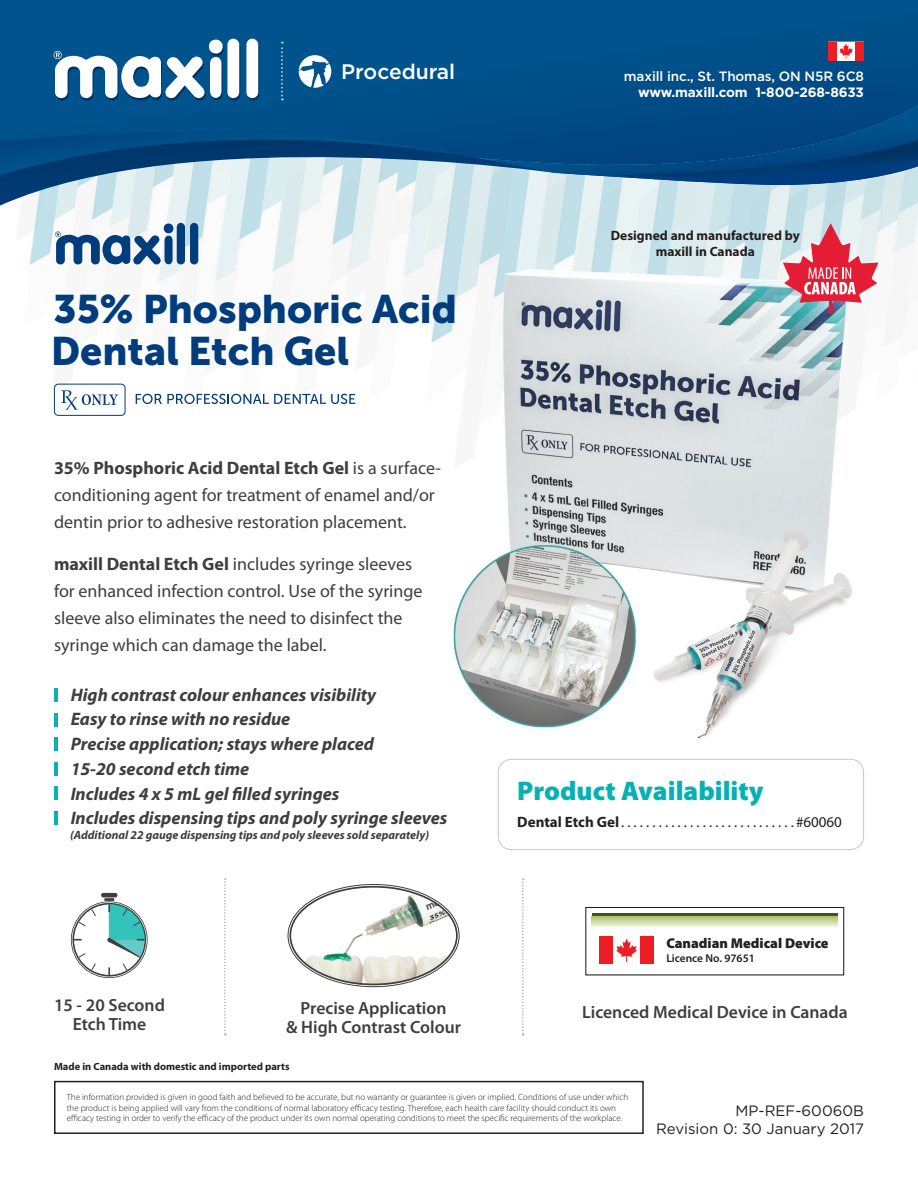
<style>
.page{position:relative;width:918px;height:1188px;background:#fff}
.page>*{position:absolute;margin:0;border:0;box-sizing:border-box;transform-origin:0 0}
.t1{font:39.6px/41.4px "Museo Sans 900";color:#013d7d}
.t2{font:900 27px "Myriad Pro";color:#06b1b5}
.t3{font:500 21px "Gotham";color:#fff}
.t4{font:italic 700 18.15px/24.8px "Myriad Pro";color:#3e3e3f}
.t5{font:18px/27px "Myriad Pro";color:#3e3e3f}
.t6{font:600 17.7px/18.8px "Myriad Pro";color:#3e3e3f;text-align:center}
.t7{font:15px/18px "Gotham";color:#231f20;text-align:right}
.t8{font:700 15px "Myriad Pro";color:#231f20}
.t9{font:15px "Myriad Pro";color:#231f20}
.t10{font:900 14.25px "Myriad Pro";color:#231f20}
.t11{font:700 13.5px/16.2px "Myriad Pro";color:#231f20;text-align:center}
.t12{font:500 13.5px "Gotham";letter-spacing:-.01em;color:#fff}
.t13{font:700 13.5px "Gotham";letter-spacing:-.01em;color:#fff}
.t14{font:italic 700 12px "Myriad Pro";color:#3e3e3f}
.t15{font:600 11.4px "Myriad Pro";color:#231f20}
.t16{font:700 10.5px "Myriad Pro";color:#231f20}
.t17{font:300 9px/10.8px "Myriad Pro";color:#231f20}
.s1{font-weight:700}
</style>
<div class="page">
<img style="left:29px;top:185px;width:889px;height:554px">
<div style="left:54px;top:1081px;width:590px;height:53px;border:2px solid #231f20"></div>
<div style="left:0;top:0;width:918px;height:39px;background:#00538c"></div>
<svg style="left:0;top:185px;width:554px;height:21px"></svg>
<div style="left:498px;top:759px;width:366px;height:91px;border:1px solid #c7c8ca;border-radius:14px"></div>
<svg style="left:55px;top:223px;width:143px;height:41px"></svg>
<svg style="left:61px;top:390px;width:57px;height:20px"></svg>
<div style="left:54px;top:384px;width:71px;height:32px;border:1px solid #013d7d;border-radius:4px"></div>
<svg style="left:136px;top:394px;width:219px;height:10px"></svg>
<hr style="left:54px;top:688px;width:4px;height:14px;background:#06b1b5">
<hr style="left:54px;top:737px;width:4px;height:14px;background:#06b1b5">
<hr style="left:54px;top:762px;width:4px;height:13px;background:#06b1b5">
<hr style="left:54px;top:786px;width:4px;height:14px;background:#06b1b5">
<hr style="left:54px;top:713px;width:4px;height:14px;background:#06b1b5">
<hr style="left:54px;top:811px;width:4px;height:14px;background:#06b1b5">
<svg style="left:783px;top:223px;width:95px;height:90px"></svg>
<svg style="left:0;top:39px;width:918px;height:146px;background:#206294"></svg>
<div style="left:828px;top:42px;width:9px;height:18px;background:#ee1d23"></div>
<div style="left:855px;top:42px;width:9px;height:18px;background:#ee1d23"></div>
<hr style="left:101px;top:893px;width:16px;height:4px;background:#3e3e3f;border-radius:2px">
<svg style="left:71px;top:898px;width:77px;height:80px"></svg>
<svg style="left:224px;top:878px;width:2px;height:158px"></svg>
<svg style="left:522px;top:878px;width:2px;height:158px"></svg>
<div style="left:585px;top:907px;width:259px;height:68px;border:1px solid #231f20"></div>
<svg style="left:592px;top:913px;width:246px;height:4px"></svg>
<svg style="left:592px;top:917px;width:246px;height:10px;background:#d1dcae"></svg>
<svg style="left:616px;top:938px;width:21px;height:24px"></svg>
<div style="left:599px;top:936px;width:14px;height:28px;background:#ee1d23"></div>
<div style="left:640px;top:936px;width:14px;height:28px;background:#ee1d23"></div>
<img style="left:301px;top:886px;width:157px;height:99px">
<div style="left:289px;top:886px;width:169px;height:99px;border:2px solid #3e3e3f;border-radius:50%"></div>
<h3 class="t3" style="left:341px;top:59px;width:116px">Procedural</h3>
<h1 class="t1" style="left:51px;top:288px;width:408px">35% Phosphoric Acid<br>Dental Etch Gel</h1>
<h3 class="t5" style="left:54px;top:454px;width:389px"><span class="s1">35% Phosphoric Acid Dental Etch Gel</span> is a surface&shy;conditioning agent for treatment of enamel and/or dentin prior to adhesive restoration placement.</h3>
<h3 class="t5" style="left:54px;top:550px;width:370px"><span class="s1">maxill Dental Etch Gel</span> includes syringe sleeves for enhanced infection control. Use of the syringe sleeve also eliminates the need to disinfect the syringe which can damage the label.</h3>
<h3 class="t4" style="left:71px;top:682px;width:378px">High contrast colour enhances visibility<br>Easy to rinse with no residue<br>Precise application; stays where placed<br>15-20 second etch time<br>Includes 4 x 5 mL gel filled syringes<br>Includes dispensing tips and poly syringe sleeves</h3>
<h3 class="t14" style="left:70px;top:827px;width:361px">(Additional 22 gauge dispensing tips and poly sleeves sold separately)</h3>
<h3 class="t6" style="left:54px;top:995px;width:112px">15 - 20 Second<br>Etch Time</h3>
<h3 class="t6" style="left:286px;top:998px;width:176px">Precise Application<br>&amp; High Contrast Colour</h3>
<h3 class="t12" style="left:624px;top:68px;width:242px">maxill inc., St. Thomas, ON N5R 6C8</h3>
<h3 class="t13" style="left:638px;top:84px;width:227px">www.maxill.com 1-800-268-8633</h3>
<h3 class="t11" style="left:611px;top:227px;width:190px">Designed and manufactured by maxill in Canada</h3>
<h2 class="t2" style="left:517px;top:773px;width:248px">Product Availability</h2>
<h3 class="t8" style="left:517px;top:812px;width:103px">Dental Etch Gel</h3>
<h3 class="t9" style="left:796px;top:812px;width:47px">#60060</h3>
<h3 class="t10" style="left:666px;top:933px;width:164px">Canadian Medical Device</h3>
<p class="t15" style="left:666px;top:951px;width:90px">Licence No. 97651</p>
<h3 class="t6" style="left:582px;top:1002px;width:267px">Licenced Medical Device in Canada</h3>
<p class="t16" style="left:54px;top:1060px;width:237px">Made in Canada with domestic and imported parts</p>
<p class="t17" style="left:67px;top:1091px;width:563px">The information provided is given in good faith and believed to be accurate, but no warranty or guarantee is given or implied. Conditions of use under which the product is being applied will vary from the conditions of normal laboratory efficacy testing. Therefore, each health care facility should conduct its own efficacy testing in order to verify the efficacy of the product under its own normal operating conditions to meet the specific requirements of the workplace.</p>
<h3 class="t7" style="left:656px;top:1102px;width:209px">MP-REF-60060B<br>Revision 0: 30 January 2017</h3>
</div>
